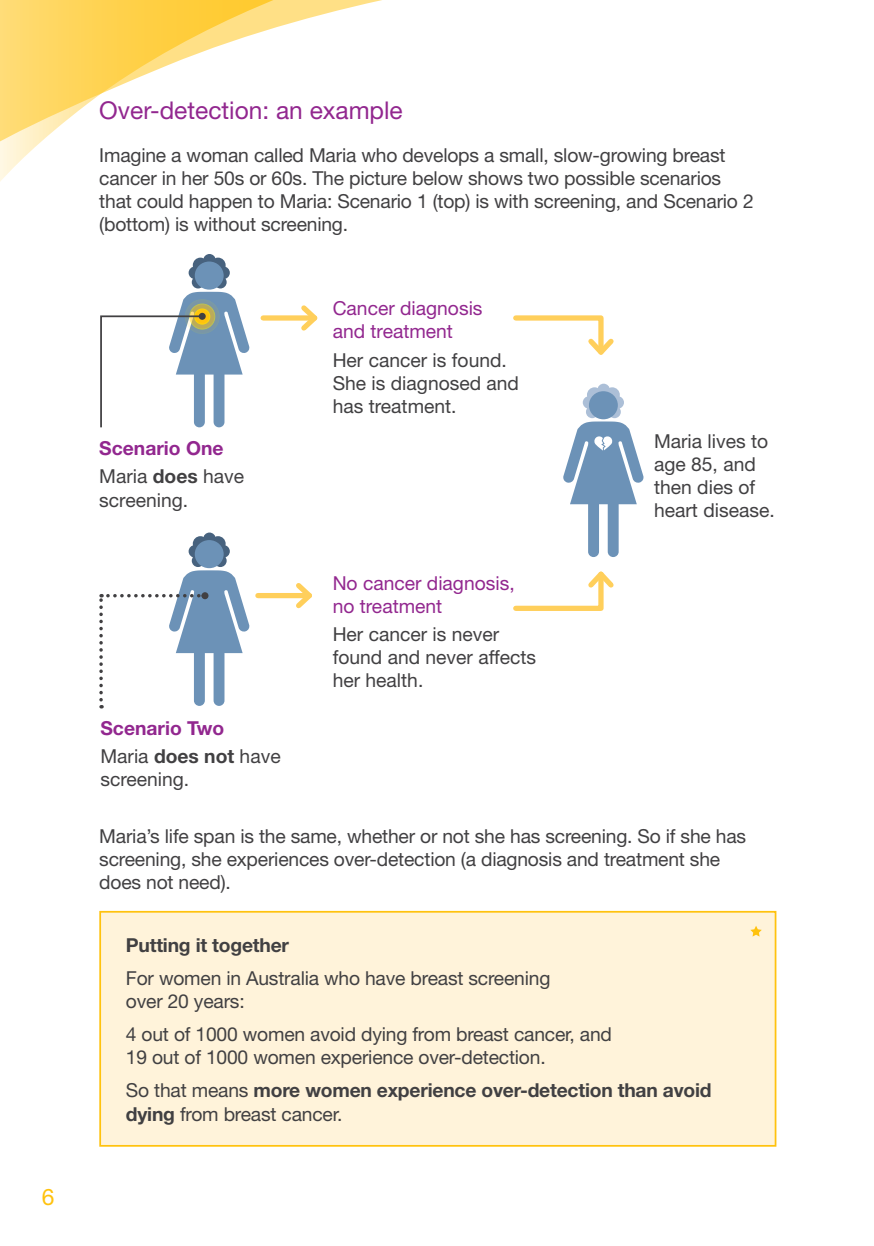
<style>
.page{position:relative;width:874px;height:1246px;background:#fff}
.page>*{position:absolute;margin:0;border:0;box-sizing:border-box;transform-origin:0 0}
.t1{font:24.5px "Helvetica Neue";color:#92278f}
.t2{font:22.75px "Helvetica Neue";color:#ffc20e}
.t3{font:19.25px/23.1px "Helvetica Neue";letter-spacing:-.01em;color:#414042}
.t4{font:700 19.25px/23.1px "Helvetica Neue";letter-spacing:-.01em;color:#414042}
.t5{font:19.25px/23.1px "Helvetica Neue";color:#92278f}
.t6{font:700 19.25px/28px "Helvetica Neue";color:#92278f}
.s1{font-weight:400;color:#414042}
.s2{color:#414042}
.s3{font-weight:400}
</style>
<div class="page">
<svg style="left:0;top:156px;width:25px;height:26px"></svg>
<svg style="left:0;top:0;width:382px;height:156px"></svg>
<svg style="left:192px;top:276px;width:12px;height:12px"></svg>
<svg style="left:188px;top:266px;width:13px;height:13px"></svg>
<div style="left:193px;top:257px;width:15px;height:16px;background:#47627e;border-radius:50%"></div>
<div style="left:203px;top:254px;width:13px;height:12px;background:#47627e;border-radius:50%"></div>
<svg style="left:214px;top:276px;width:12px;height:12px"></svg>
<svg style="left:217px;top:266px;width:13px;height:13px"></svg>
<div style="left:210px;top:257px;width:15px;height:16px;background:#47627e;border-radius:50%"></div>
<svg style="left:192px;top:554px;width:12px;height:13px"></svg>
<svg style="left:188px;top:545px;width:13px;height:12px"></svg>
<div style="left:193px;top:536px;width:15px;height:15px;background:#47627e;border-radius:50%"></div>
<div style="left:203px;top:532px;width:13px;height:13px;background:#47627e;border-radius:50%"></div>
<svg style="left:214px;top:554px;width:12px;height:13px"></svg>
<svg style="left:217px;top:545px;width:13px;height:12px"></svg>
<div style="left:210px;top:536px;width:15px;height:15px;background:#47627e;border-radius:50%"></div>
<div style="left:195px;top:261px;width:28px;height:28px;background:#6c92b7;border-radius:50%"></div>
<div style="left:195px;top:540px;width:28px;height:28px;background:#6c92b7;border-radius:50%"></div>
<div style="left:258px;top:593px;width:51px;height:5px;background:#ffcf5b"></div>
<svg style="left:291px;top:583px;width:21px;height:26px"></svg>
<div style="left:263px;top:315px;width:51px;height:5px;background:#ffcf5b"></div>
<svg style="left:296px;top:305px;width:22px;height:26px"></svg>
<svg style="left:100px;top:292px;width:150px;height:136px"></svg>
<div style="left:199px;top:313px;width:7px;height:7px;background:#414042;border-radius:50%"></div>
<svg style="left:99px;top:570px;width:151px;height:138px"></svg>
<div style="left:201px;top:592px;width:7px;height:7px;background:#414042;border-radius:50%"></div>
<div style="left:585px;top:405px;width:13px;height:13px;background:#acbfd7;border-radius:50%"></div>
<svg style="left:582px;top:396px;width:13px;height:12px"></svg>
<div style="left:586px;top:387px;width:15px;height:15px;background:#acbfd7;border-radius:50%"></div>
<div style="left:597px;top:383px;width:12px;height:13px;background:#acbfd7;border-radius:50%"></div>
<svg style="left:608px;top:405px;width:12px;height:13px"></svg>
<div style="left:611px;top:396px;width:12px;height:12px;background:#acbfd7;border-radius:50%"></div>
<div style="left:604px;top:387px;width:15px;height:15px;background:#acbfd7;border-radius:50%"></div>
<div style="left:588px;top:391px;width:29px;height:28px;background:#6c92b7;border-radius:50%"></div>
<svg style="left:563px;top:421px;width:80px;height:136px"></svg>
<svg style="left:513px;top:315px;width:101px;height:40px"></svg>
<svg style="left:513px;top:571px;width:101px;height:40px"></svg>
<div style="left:100px;top:911px;width:675px;height:234px;background:#fff3da"></div>
<div style="left:99px;top:910px;width:677px;height:236px;border:2px solid #ffc20e"></div>
<svg style="left:750px;top:926px;width:11px;height:10px"></svg>
<p class="t2" style="left:42px;top:1183px;width:14px">6</p>
<p class="t1" style="left:99px;top:95px;width:305px">Over-detection: an example</p>
<p class="t3" style="left:99px;top:143px;width:655px">Imagine a woman called Maria who develops a small, slow-growing breast cancer in her 50s or 60s. The picture below shows two possible scenarios that could happen to Maria: Scenario 1 (top) is with screening, and Scenario 2 (bottom) is without screening.</p>
<p class="t6" style="left:99px;top:434px;width:146px">Scenario One<br><span class="s1">Maria</span> <span class="s2">does</span> <span class="s1">have</span></p>
<p class="t3" style="left:99px;top:488px;width:90px">screening.</p>
<p class="t6" style="left:100px;top:713px;width:182px">Scenario Two<br><span class="s1">Maria</span> <span class="s2">does not</span> <span class="s1">have</span></p>
<p class="t3" style="left:100px;top:767px;width:90px">screening.</p>
<p class="t5" style="left:332px;top:296px;width:151px">Cancer diagnosis and treatment</p>
<p class="t3" style="left:332px;top:348px;width:188px">Her cancer is found.<br>She is diagnosed and has treatment.</p>
<p class="t5" style="left:332px;top:571px;width:183px">No cancer diagnosis, no treatment</p>
<p class="t3" style="left:332px;top:622px;width:205px">Her cancer is never found and never affects her health.</p>
<p class="t3" style="left:653px;top:429px;width:122px">Maria lives to age 85, and then dies of heart disease.</p>
<p class="t3" style="left:99px;top:824px;width:648px">Maria’s life span is the same, whether or not she has screening. So if she has screening, she experiences over-detection (a diagnosis and treatment she does not need).</p>
<p class="t4" style="left:126px;top:933px;width:165px">Putting it together</p>
<p class="t3" style="left:126px;top:966px;width:426px">For women in Australia who have breast screening over 20 years:</p>
<p class="t3" style="left:126px;top:1022px;width:487px">4 out of 1000 women avoid dying from breast cancer, and<br>19 out of 1000 women experience over-detection.</p>
<p class="t4" style="left:126px;top:1078px;width:587px"><span class="s3">So that means</span> more women experience over-detection than avoid dying <span class="s3">from breast cancer.</span></p>
</div>
